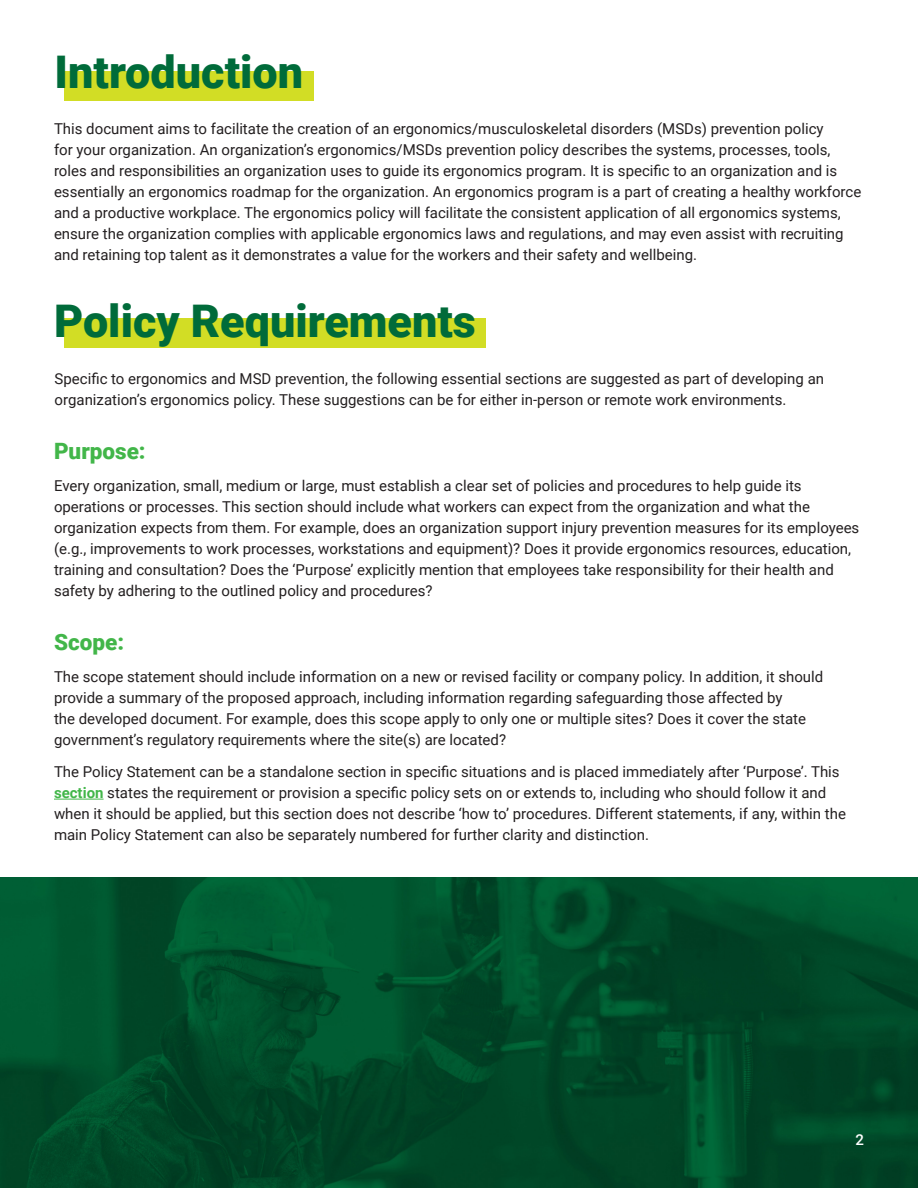
<style>
.page{position:relative;width:918px;height:1188px;background:#fff}
.page>*{position:absolute;margin:0;border:0;box-sizing:border-box;transform-origin:0 0}
.t1{font:900 45px "Roboto";color:#006b3a}
.t2{font:900 22.5px "Roboto";color:#42b649}
.t3{font:15px/21px "Roboto";color:#231f20}
.t4{font:500 15px "Roboto";color:#fff}
.s1{font-weight:700;color:#42b649}
</style>
<div class="page">
<img style="left:0;top:877px;width:918px;height:311px">
<div style="left:65px;top:71px;width:249px;height:29px;background:#d2dd25"></div>
<hr style="left:54px;top:799px;width:50px;height:1px;background:#42b649">
<div style="left:64px;top:319px;width:422px;height:29px;background:#d2dd25"></div>
<p class="t1" style="left:55px;top:40px;width:250px">Introduction</p>
<p class="t3" style="left:54px;top:118px;width:809px">This document aims to facilitate the creation of an ergonomics/musculoskeletal disorders (MSDs) prevention policy<br>for your organization. An organization’s ergonomics/MSDs prevention policy describes the systems, processes, tools, roles and responsibilities an organization uses to guide its ergonomics program. It is specific to an organization and is essentially an ergonomics roadmap for the organization. An ergonomics program is a part of creating a healthy workforce and a productive workplace. The ergonomics policy will facilitate the consistent application of all ergonomics systems, ensure the organization complies with applicable ergonomics laws and regulations, and may even assist with recruiting and retaining top talent as it demonstrates a value for the workers and their safety and wellbeing.</p>
<p class="t1" style="left:54px;top:290px;width:424px">Policy Requirements</p>
<p class="t3" style="left:55px;top:368px;width:771px">Specific to ergonomics and MSD prevention, the following essential sections are suggested as part of developing an organization’s ergonomics policy. These suggestions can be for either in-person or remote work environments.</p>
<p class="t2" style="left:54px;top:436px;width:93px">Purpose:</p>
<p class="t3" style="left:54px;top:475px;width:807px">Every organization, small, medium or large, must establish a clear set of policies and procedures to help guide its operations or processes. This section should include what workers can expect from the organization and what the organization expects from them. For example, does an organization support injury prevention measures for its employees (e.g., improvements to work processes, workstations and equipment)? Does it provide ergonomics resources, education, training and consultation? Does the ‘Purpose’ explicitly mention that employees take responsibility for their health and safety by adhering to the outlined policy and procedures?</p>
<p class="t2" style="left:54px;top:627px;width:72px">Scope:</p>
<p class="t3" style="left:54px;top:666px;width:771px">The scope statement should include information on a new or revised facility or company policy. In addition, it should provide a summary of the proposed approach, including information regarding safeguarding those affected by<br>the developed document. For example, does this scope apply to only one or multiple sites? Does it cover the state government’s regulatory requirements where the site(s) are located?</p>
<p class="t3" style="left:54px;top:761px;width:794px">The Policy Statement can be a standalone section in specific situations and is placed immediately after ‘Purpose’. This <span class="s1">section</span> states the requirement or provision a specific policy sets on or extends to, including who should follow it and when it should be applied, but this section does not describe ‘how to’ procedures. Different statements, if any, within the main Policy Statement can also be separately numbered for further clarity and distinction.</p>
<p class="t4" style="left:855px;top:1129px;width:10px">2</p>
</div>
